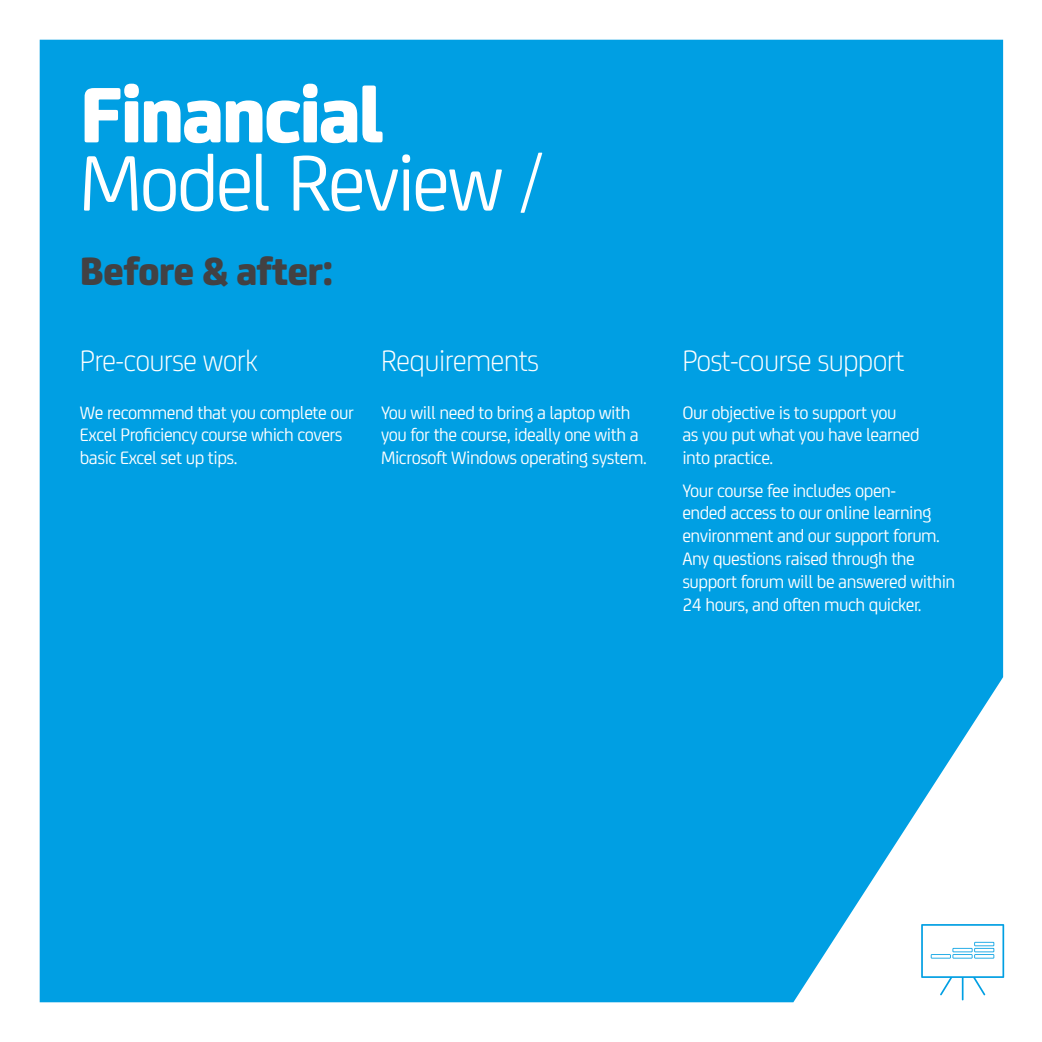
<style>
.page{position:relative;width:1042px;height:1042px;background:#fff}
.page>*{position:absolute;margin:0;border:0;box-sizing:border-box;transform-origin:0 0}
.t1{font:84px/68.2px "FS Joey";letter-spacing:-.035em;color:#fff}
.t2{font:800 42px "FS Joey";letter-spacing:-.015em;color:#424143}
.t3{font:300 31.5px "FS Joey";letter-spacing:-.025em;color:#fff}
.t4{font:19.25px/22.8px "FS Joey";letter-spacing:-.025em;color:#fff}
.s1{font-weight:800}
.s2{font-weight:300}
</style>
<div class="page">
<div style="left:40px;top:40px;width:963px;height:962px;background:#009fe3"></div>
<svg style="left:921px;top:924px;width:83px;height:76px"></svg>
<svg style="left:974px;top:948px;width:20px;height:4px"></svg>
<svg style="left:974px;top:942px;width:20px;height:4px"></svg>
<h1 class="t1" style="left:79px;top:75px;width:466px"><span class="s1">Financial<br></span>Model Review <span class="s2">/</span></h1>
<h2 class="t2" style="left:79px;top:238px;width:255px">Before &amp; after:</h2>
<h3 class="t3" style="left:80px;top:338px;width:179px">Pre-course work</h3>
<p class="t4" style="left:80px;top:400px;width:275px">We recommend that you complete our<br>Excel Proficiency course which covers basic Excel set up tips.</p>
<h3 class="t3" style="left:381px;top:338px;width:160px">Requirements</h3>
<p class="t4" style="left:381px;top:400px;width:267px">You will need to bring a laptop with you for the course, ideally one with a<br>Microsoft Windows operating system.</p>
<h3 class="t3" style="left:682px;top:338px;width:224px">Post-course support</h3>
<p class="t4" style="left:682px;top:400px;width:239px">Our objective is to support you<br>as you put what you have learned into practice.</p>
<p class="t4" style="left:682px;top:478px;width:274px">Your course fee includes open-<br>ended access to our online learning environment and our support forum.<br>Any questions raised through the support forum will be answered within 24 hours, and often much quicker.</p>
</div>
